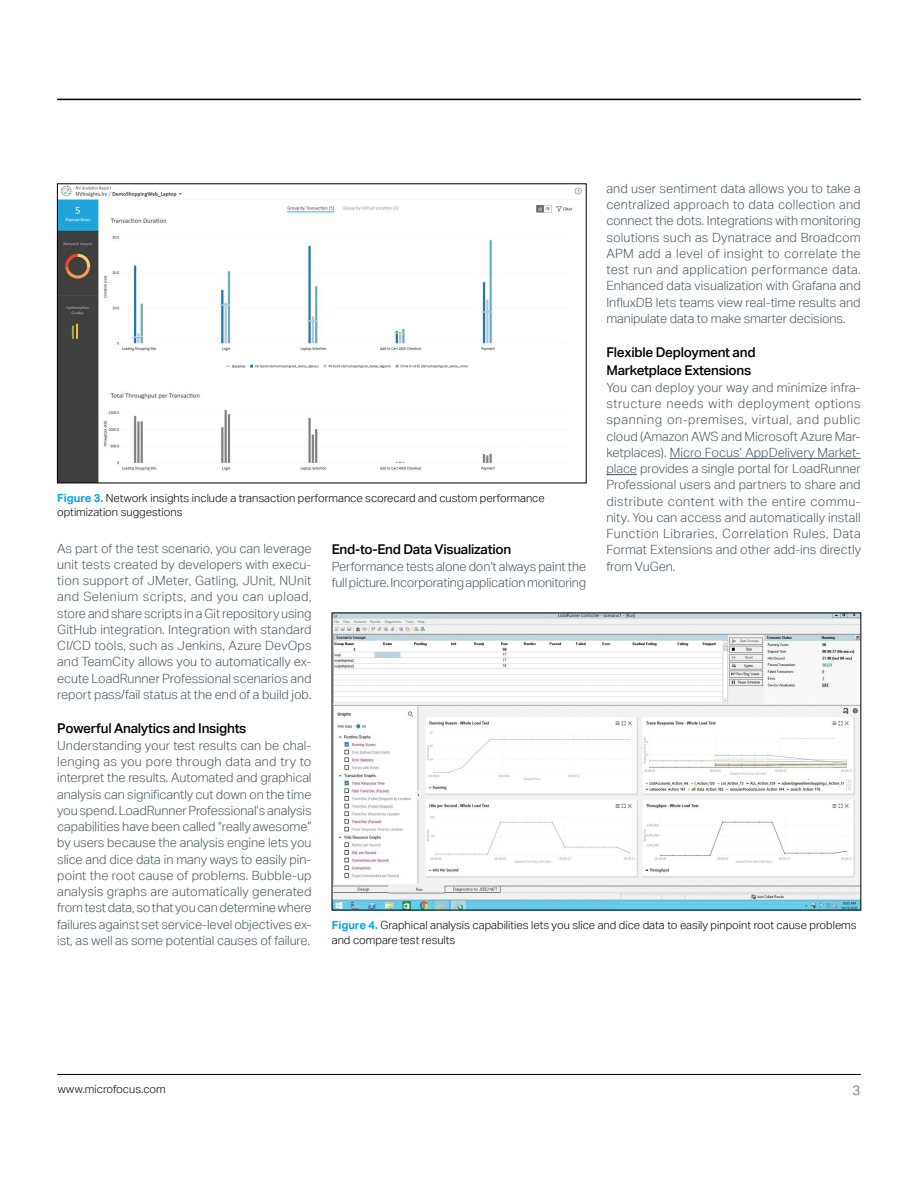
<style>
.page{position:relative;width:918px;height:1188px;background:#fff}
.page>*{position:absolute;margin:0;border:0;box-sizing:border-box;transform-origin:0 0}
.subhead_9_12_medium{font:500 13.5px/18px "Aktiv Grotesk";letter-spacing:-.02em;color:#000}
.t1{font:300 13.5px "Aktiv Grotesk";color:#455560}
.body_8_5_11-grey{font:300 12.75px/16.4px "Aktiv Grotesk";letter-spacing:-.01em;color:#455560;text-align:justify}
.caption_7_5_9_5{font:300 11.25px/14.2px "Aktiv Grotesk";color:#000}
.s1{font-weight:700;color:#00a6e9}
</style>
<div class="page">
<hr style="left:57px;top:99px;width:804px;height:1px;background:#000">
<hr style="left:57px;top:1074px;width:804px;height:1px;background:#000">
<hr style="left:670px;top:458px;width:191px;height:1px;background:#455560">
<hr style="left:606px;top:474px;width:31px;height:1px;background:#455560">
<img style="left:59px;top:186px;width:523px;height:295px">
<img style="left:334px;top:615px;width:525px;height:293px">
<p class="body_8_5_11-grey" style="left:606px;top:180px;width:256px">and user sentiment data allows you to take a centralized approach to data collection and connect the dots. Integrations with monitoring solutions such as Dynatrace and Broadcom APM add a level of insight to correlate the test run and application performance data.<br>Enhanced data visualization with Grafana and InfluxDB lets teams view real-time results and manipulate data to make smarter decisions.</p>
<p class="subhead_9_12_medium" style="left:606px;top:343px;width:151px">Flexible Deployment and<br>Marketplace Extensions</p>
<p class="body_8_5_11-grey" style="left:606px;top:379px;width:256px">You can deploy your way and minimize infra&shy;structure needs with deployment options spanning on-premises, virtual, and public cloud (Amazon AWS and Microsoft Azure Mar&shy;ketplaces). Micro Focus’ AppDelivery Market&shy;place provides a single portal for LoadRunner Professional users and partners to share and distribute content with the entire commu&shy;nity. You can access and automatically install Function Libraries, Correlation Rules, Data Format Extensions and other add-ins directly from VuGen.</p>
<p class="caption_7_5_9_5" style="left:57px;top:491px;width:489px"><span class="s1">Figure 3.</span> Network insights include a transaction performance scorecard and custom performance optimization suggestions</p>
<p class="body_8_5_11-grey" style="left:57px;top:540px;width:256px">As part of the test scenario, you can leverage unit tests created by developers with execu&shy;tion support of JMeter, Gatling, JUnit, NUnit and Selenium scripts, and you can upload, store and share scripts in a Git repository using GitHub integration. Integration with standard CI/CD tools, such as Jenkins, Azure DevOps and TeamCity allows you to automatically ex&shy;ecute LoadRunner Professional scenarios and report pass/fail status at the end of a build job.</p>
<p class="subhead_9_12_medium" style="left:57px;top:719px;width:191px">Powerful Analytics and Insights</p>
<p class="body_8_5_11-grey" style="left:57px;top:737px;width:256px">Understanding your test results can be chal&shy;lenging as you pore through data and try to interpret the results. Automated and graphical analysis can significantly cut down on the time you spend. LoadRunner Professional’s analysis capabilities have been called “really awesome” by users because the analysis engine lets you slice and dice data in many ways to easily pin&shy;point the root cause of problems. Bubble-up analysis graphs are automatically generated from test data, so that you can determine where failures against set service-level objectives ex&shy;ist, as well as some potential causes of failure.</p>
<p class="subhead_9_12_medium" style="left:332px;top:540px;width:181px">End-to-End Data Visualization</p>
<p class="body_8_5_11-grey" style="left:332px;top:558px;width:256px">Performance tests alone don’t always paint the full picture. Incorporating application monitoring</p>
<p class="caption_7_5_9_5" style="left:332px;top:918px;width:526px"><span class="s1">Figure 4.</span> Graphical analysis capabilities lets you slice and dice data to easily pinpoint root cause problems and compare test results</p>
<p class="caption_7_5_9_5" style="left:58px;top:1082px;width:109px">www.microfocus.com</p>
<p class="t1" style="left:853px;top:1082px;width:9px">3</p>
</div>
